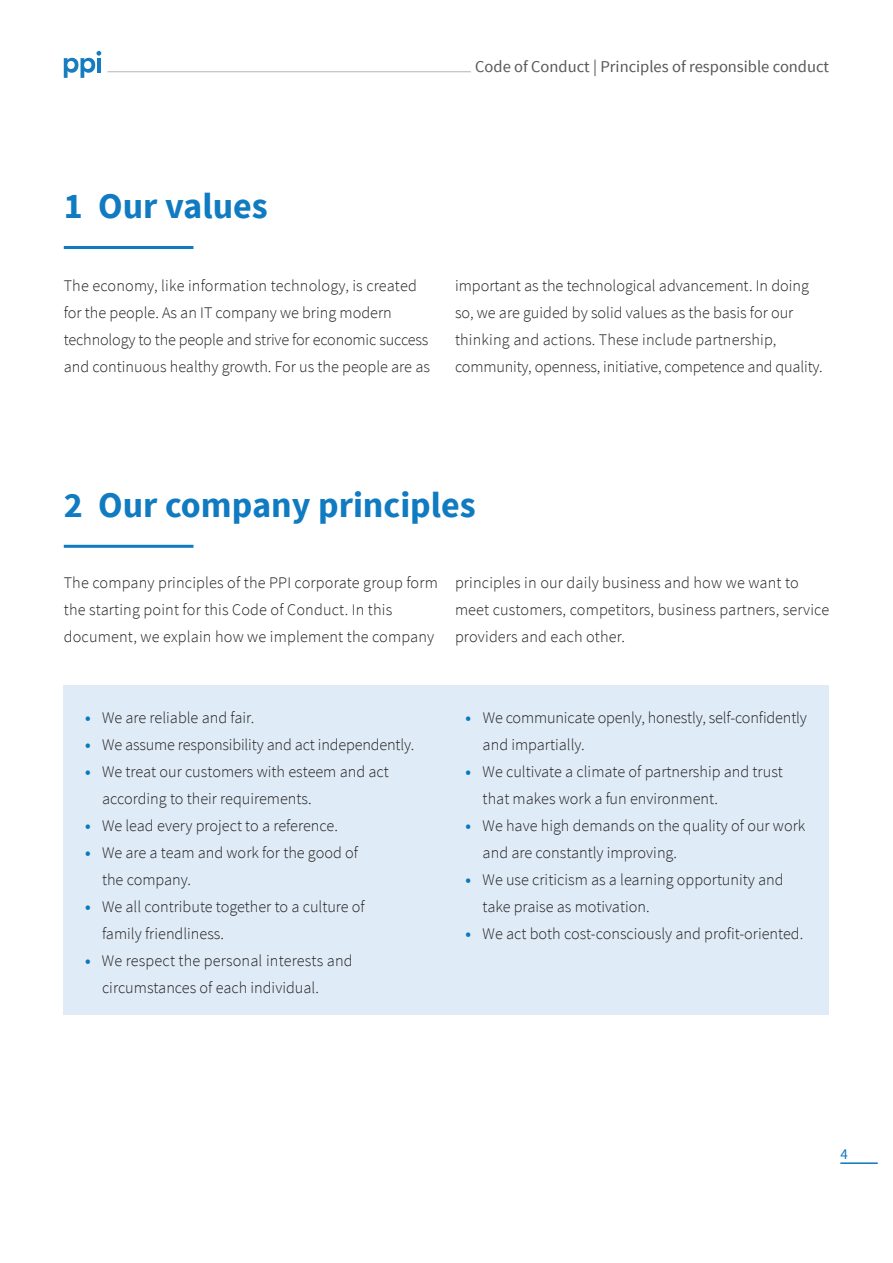
<style>
.page{position:relative;width:893px;height:1263px;background:#fff}
.page>*{position:absolute;margin:0;border:0;box-sizing:border-box;transform-origin:0 0}
.t1{font:700 36px "Source Sans Pro";color:#107bc1}
.t2{font:16.5px "Source Sans Pro";color:#57585a}
.t3{font:300 16.2px/27px "Source Sans Pro";color:#231f20}
.t4{font:15px "Source Sans Pro";color:#0b78be}
.s1{font-weight:700;color:#0b78be}
</style>
<div class="page">
<hr style="left:107px;top:71px;width:364px;height:1px;background:#bcbdc0">
<svg style="left:64px;top:51px;width:37px;height:27px"></svg>
<hr style="left:840px;top:1162px;width:38px;height:2px;background:#0b78be">
<hr style="left:64px;top:246px;width:129px;height:3px;background:#107bc1">
<hr style="left:64px;top:545px;width:129px;height:3px;background:#107bc1">
<div style="left:64px;top:685px;width:765px;height:329px;background:#dfecf7"></div>
<h1 class="t1" style="left:64px;top:183px;width:206px">1 Our values</h1>
<p class="t2" style="left:475px;top:57px;width:355px">Code of Conduct | Principles of responsible conduct</p>
<p class="t3" style="left:64px;top:272px;width:368px">The economy, like information technology, is created for the people. As an IT company we bring modern technology to the people and strive for economic success and continuous healthy growth. For us the people are as</p>
<p class="t3" style="left:455px;top:272px;width:369px">important as the technological advancement. In doing so, we are guided by solid values as the basis for our thinking and actions. These include partnership, community, openness, initiative, competence and quality.</p>
<h1 class="t1" style="left:64px;top:482px;width:414px">2 Our company principles</h1>
<p class="t3" style="left:64px;top:569px;width:376px">The company principles of the PPI corporate group form the starting point for this Code of Conduct. In this document, we explain how we implement the company</p>
<p class="t3" style="left:455px;top:569px;width:376px">principles in our daily business and how we want to meet customers, competitors, business partners, service providers and each other.</p>
<p class="t3" style="left:85px;top:704px;width:171px"><span class="s1">•</span> We are reliable and fair.</p>
<p class="t3" style="left:85px;top:731px;width:331px"><span class="s1">•</span> We assume responsibility and act independently.</p>
<p class="t3" style="left:102px;top:758px;width:288px;text-indent:-17px"><span class="s1">•</span> We treat our customers with esteem and act according to their requirements.</p>
<p class="t3" style="left:85px;top:812px;width:254px"><span class="s1">•</span> We lead every project to a reference.</p>
<p class="t3" style="left:102px;top:839px;width:257px;text-indent:-17px"><span class="s1">•</span> We are a team and work for the good of the company.</p>
<p class="t3" style="left:102px;top:893px;width:264px;text-indent:-17px"><span class="s1">•</span> We all contribute together to a culture of family friendliness.</p>
<p class="t3" style="left:102px;top:947px;width:252px;text-indent:-17px"><span class="s1">•</span> We respect the personal interests and circumstances of each individual.</p>
<p class="t3" style="left:483px;top:704px;width:326px;text-indent:-17px"><span class="s1">•</span> We communicate openly, honestly, self-confidently and impartially.</p>
<p class="t3" style="left:483px;top:758px;width:302px;text-indent:-17px"><span class="s1">•</span> We cultivate a climate of partnership and trust that makes work a fun environment.</p>
<p class="t3" style="left:483px;top:812px;width:324px;text-indent:-17px"><span class="s1">•</span> We have high demands on the quality of our work and are constantly improving.</p>
<p class="t3" style="left:483px;top:866px;width:303px;text-indent:-17px"><span class="s1">•</span> We use criticism as a learning opportunity and take praise as motivation.</p>
<p class="t3" style="left:466px;top:920px;width:339px"><span class="s1">•</span> We act both cost-consciously and profit-oriented.</p>
<p class="t4" style="left:840px;top:1144px;width:9px">4</p>
</div>
